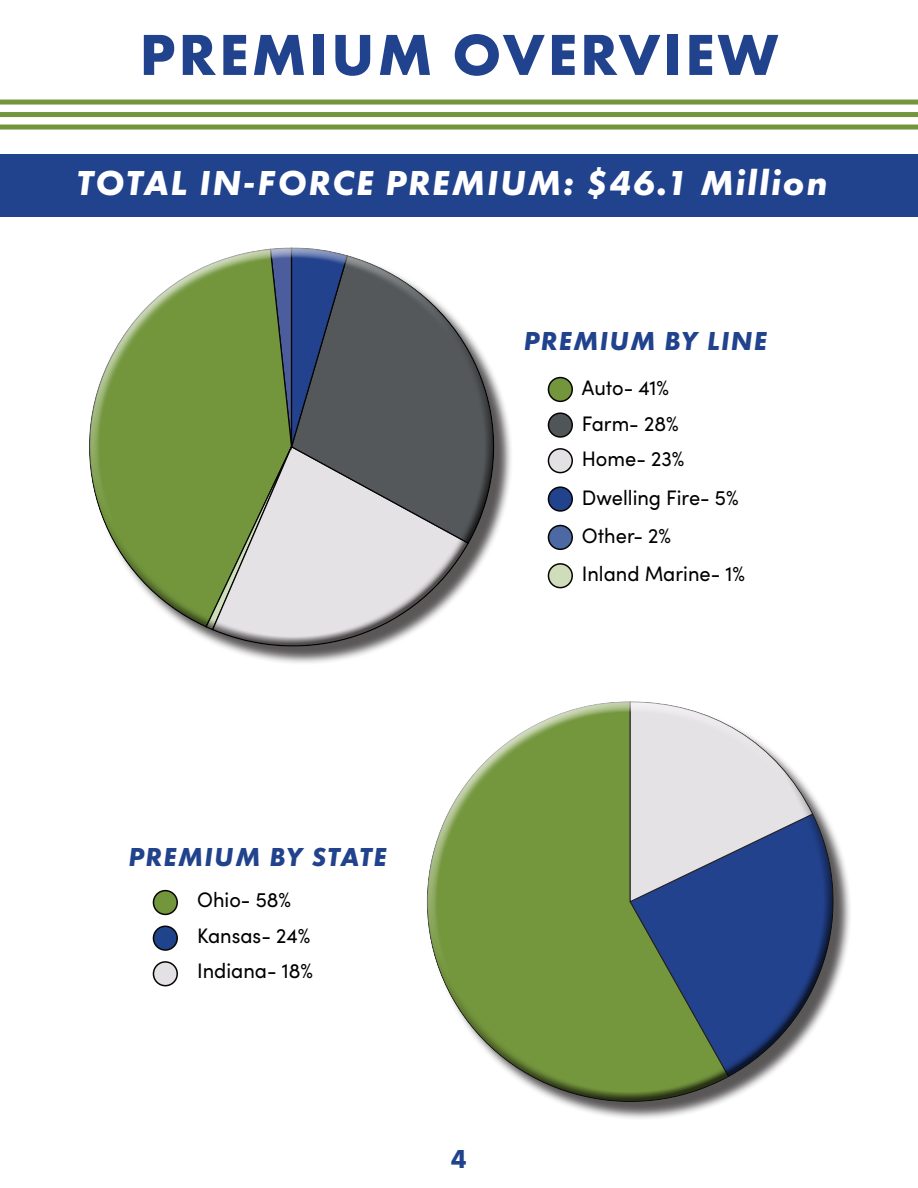
<style>
.page{position:relative;width:918px;height:1188px;background:#fff}
.page>*{position:absolute;margin:0;border:0;box-sizing:border-box;transform-origin:0 0}
.Heading1{font:700 60px "Futura PT";letter-spacing:.05em;color:#21428c}
.Subheading{font:italic 700 36px "Futura PT";letter-spacing:.05em;color:#fff}
.Subheading-2{font:italic 700 27px "Futura PT";letter-spacing:.05em;color:#21428c}
.t1{font:700 27px "Futura PT";color:#21428c;scale:.95 1}
.Body_text{font:21px "Sofia Pro";color:#000;scale:.95 1}
</style>
<div class="page">
<svg style="left:260px;top:658px;width:87px;height:5px"></svg>
<svg style="left:505px;top:411px;width:6px;height:93px"></svg>
<div style="left:78px;top:239px;width:394px;height:305px;background:#fff;opacity:.75"></div>
<div style="left:96px;top:311px;width:409px;height:347px;background:#231f20;opacity:.75"></div>
<div style="left:548px;top:378px;width:24px;height:23px;background:#73963d;border-radius:50%"></div>
<div style="left:548px;top:377px;width:25px;height:25px;border:2px solid #040503;border-radius:50%"></div>
<div style="left:548px;top:413px;width:24px;height:24px;background:#505658;border-radius:50%"></div>
<div style="left:548px;top:412px;width:25px;height:26px;border:2px solid #040503;border-radius:50%"></div>
<div style="left:548px;top:449px;width:24px;height:24px;background:#e4e1e5;border-radius:50%"></div>
<div style="left:548px;top:448px;width:25px;height:25px;border:2px solid #040503;border-radius:50%"></div>
<div style="left:548px;top:487px;width:24px;height:24px;background:#21428c;border-radius:50%"></div>
<div style="left:548px;top:486px;width:25px;height:26px;border:2px solid #040503;border-radius:50%"></div>
<div style="left:548px;top:526px;width:24px;height:23px;background:#4d69a3;border-radius:50%"></div>
<div style="left:548px;top:525px;width:25px;height:25px;border:2px solid #040503;border-radius:50%"></div>
<div style="left:548px;top:564px;width:24px;height:24px;background:#d0ddba;border-radius:50%"></div>
<div style="left:548px;top:563px;width:25px;height:25px;border:2px solid #040503;border-radius:50%"></div>
<div style="left:0;top:100px;width:918px;height:5px;background:#73963d"></div>
<div style="left:0;top:112px;width:918px;height:5px;background:#73963d"></div>
<div style="left:0;top:125px;width:918px;height:5px;background:#73963d"></div>
<svg style="left:844px;top:865px;width:6px;height:94px"></svg>
<div style="left:416px;top:696px;width:395px;height:303px;background:#fff;opacity:.75"></div>
<div style="left:434px;top:763px;width:410px;height:350px;background:#231f20;opacity:.75"></div>
<div style="left:153px;top:891px;width:24px;height:23px;background:#73963d;border-radius:50%"></div>
<div style="left:153px;top:890px;width:25px;height:25px;border:2px solid #040503;border-radius:50%"></div>
<div style="left:153px;top:926px;width:24px;height:24px;background:#20448c;border-radius:50%"></div>
<div style="left:153px;top:926px;width:25px;height:25px;border:2px solid #040503;border-radius:50%"></div>
<div style="left:153px;top:962px;width:24px;height:24px;background:#e4e1e5;border-radius:50%"></div>
<div style="left:153px;top:961px;width:25px;height:25px;border:2px solid #040503;border-radius:50%"></div>
<div style="left:0;top:154px;width:918px;height:63px;background:#21428c"></div>
<p class="Heading1" style="left:140px;top:16px;width:640px">PREMIUM OVERVIEW</p>
<p class="Subheading" style="left:77px;top:161px;width:752px">TOTAL IN-FORCE PREMIUM: $46.1 Million</p>
<p class="Subheading-2" style="left:524px;top:325px;width:245px">PREMIUM BY LINE</p>
<p class="Subheading-2" style="left:129px;top:840px;width:259px">PREMIUM BY STATE</p>
<p class="Body_text" style="left:197px;top:884px;width:100px">Ohio- 58%</p>
<p class="Body_text" style="left:197px;top:920px;width:121px">Kansas- 24%</p>
<p class="Body_text" style="left:197px;top:955px;width:123px">Indiana- 18%</p>
<p class="t1" style="left:451px;top:1141px;width:18px">4</p>
<p class="Body_text" style="left:582px;top:372px;width:93px">Auto- 41%</p>
<p class="Body_text" style="left:582px;top:408px;width:103px">Farm- 28%</p>
<p class="Body_text" style="left:582px;top:444px;width:109px">Home- 23%</p>
<p class="Body_text" style="left:582px;top:482px;width:166px">Dwelling Fire- 5%</p>
<p class="Body_text" style="left:582px;top:520px;width:95px">Other- 2%</p>
<p class="Body_text" style="left:582px;top:559px;width:173px">Inland Marine- 1%</p>
</div>
